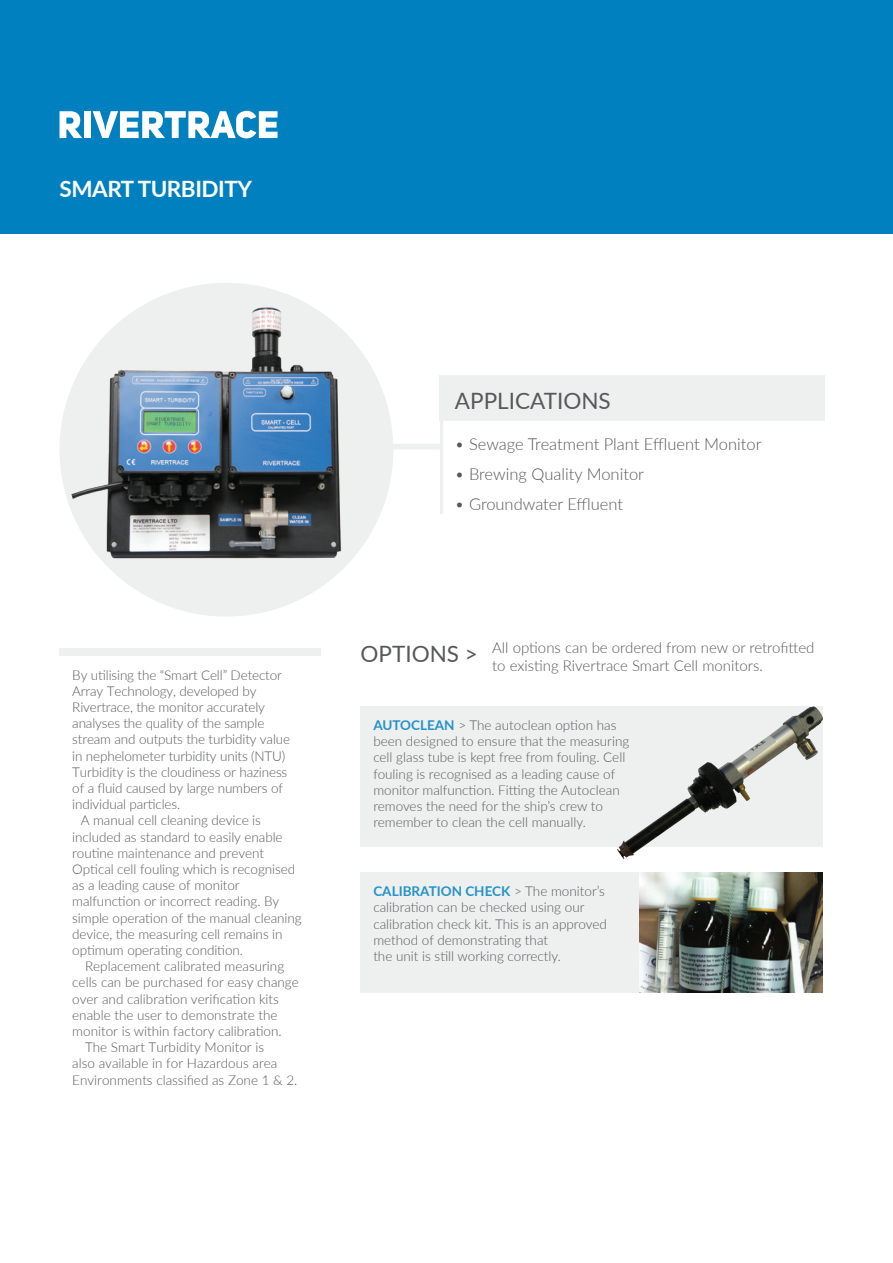
<style>
.page{position:relative;width:893px;height:1263px;background:#fff}
.page>*{position:absolute;margin:0;border:0;box-sizing:border-box;transform-origin:0 0}
.t1{font:22.5px "Lato";color:#57585a}
.t2{font:700 22.5px "Lato";letter-spacing:-.02em;color:#fff}
.t3{font:300 16.5px "Lato";color:#57585a}
.t4{font:300 15px/18px "Lato";color:#57585a}
.t5{font:300 13.5px/16.2px "Lato";letter-spacing:-.005em;color:#57585a}
.s1{font-weight:700;color:#2592c9}
</style>
<div class="page">
<div style="left:0;top:0;width:893px;height:234px;background:#0080be"></div>
<svg style="left:60px;top:111px;width:22px;height:27px"></svg>
<div style="left:84px;top:111px;width:7px;height:27px;background:#fff"></div>
<svg style="left:93px;top:111px;width:185px;height:27px"></svg>
<div style="left:62px;top:286px;width:328px;height:328px;background:#eeefef;border-radius:50%"></div>
<img style="left:62px;top:286px;width:328px;height:305px">
<div style="left:393px;top:444px;width:49px;height:5px;background:#eeefef"></div>
<div style="left:440px;top:375px;width:385px;height:45px;background:#eeefef"></div>
<hr style="left:440px;top:420px;width:3px;height:94px;background:#eeefef">
<div style="left:60px;top:648px;width:261px;height:7px;background:#eeefef"></div>
<div style="left:361px;top:706px;width:462px;height:141px;background:#eeefef"></div>
<div style="left:361px;top:872px;width:462px;height:121px;background:#eeefef"></div>
<img style="left:640px;top:872px;width:183px;height:121px">
<img style="left:617px;top:706px;width:206px;height:153px">
<p class="t2" style="left:60px;top:172px;width:194px">SMART TURBIDITY</p>
<p class="t5" style="left:72px;top:666px;width:219px">By utilising the “Smart Cell” Detector Array Technology, developed by Rivertrace, the monitor accurately analyses the quality of the sample stream and outputs the turbidity value in nephelometer turbidity units (NTU)<br>Turbidity is the cloudiness or haziness of a fluid caused by large numbers of individual particles.</p>
<p class="t5" style="left:72px;top:812px;width:231px;text-indent:9px">A manual cell cleaning device is included as standard to easily enable routine maintenance and prevent Optical cell fouling which is recognised as a leading cause of monitor malfunction or incorrect reading. By simple operation of the manual cleaning device, the measuring cell remains in optimum operating condition.</p>
<p class="t5" style="left:72px;top:958px;width:228px;text-indent:13px">Replacement calibrated measuring cells can be purchased for easy change over and calibration verification kits enable the user to demonstrate the monitor is within factory calibration.</p>
<p class="t5" style="left:72px;top:1039px;width:227px;text-indent:13px">The Smart Turbidity Monitor is<br>also available in for Hazardous area<br>Environments classified as Zone 1 &amp; 2.</p>
<p class="t1" style="left:455px;top:384px;width:157px">APPLICATIONS</p>
<p class="t3" style="left:455px;top:433px;width:308px">• Sewage Treatment Plant Effluent Monitor</p>
<p class="t3" style="left:455px;top:463px;width:191px">• Brewing Quality Monitor</p>
<p class="t3" style="left:455px;top:493px;width:170px">• Groundwater Effluent</p>
<p class="t1" style="left:361px;top:637px;width:119px">OPTIONS &gt;</p>
<p class="t4" style="left:492px;top:638px;width:324px">All options can be ordered from new or retrofitted to existing Rivertrace Smart Cell monitors.</p>
<p class="t5" style="left:373px;top:716px;width:257px"><span class="s1">AUTOCLEAN</span> &gt; The autoclean option has been designed to ensure that the measuring cell glass tube is kept free from fouling. Cell fouling is recognised as a leading cause of monitor malfunction. Fitting the Autoclean removes the need for the ship’s crew to remember to clean the cell manually.</p>
<p class="t5" style="left:373px;top:883px;width:235px"><span class="s1">CALIBRATION CHECK</span> &gt; The monitor’s calibration can be checked using our calibration check kit. This is an approved method of demonstrating that<br>the unit is still working correctly.</p>
</div>
